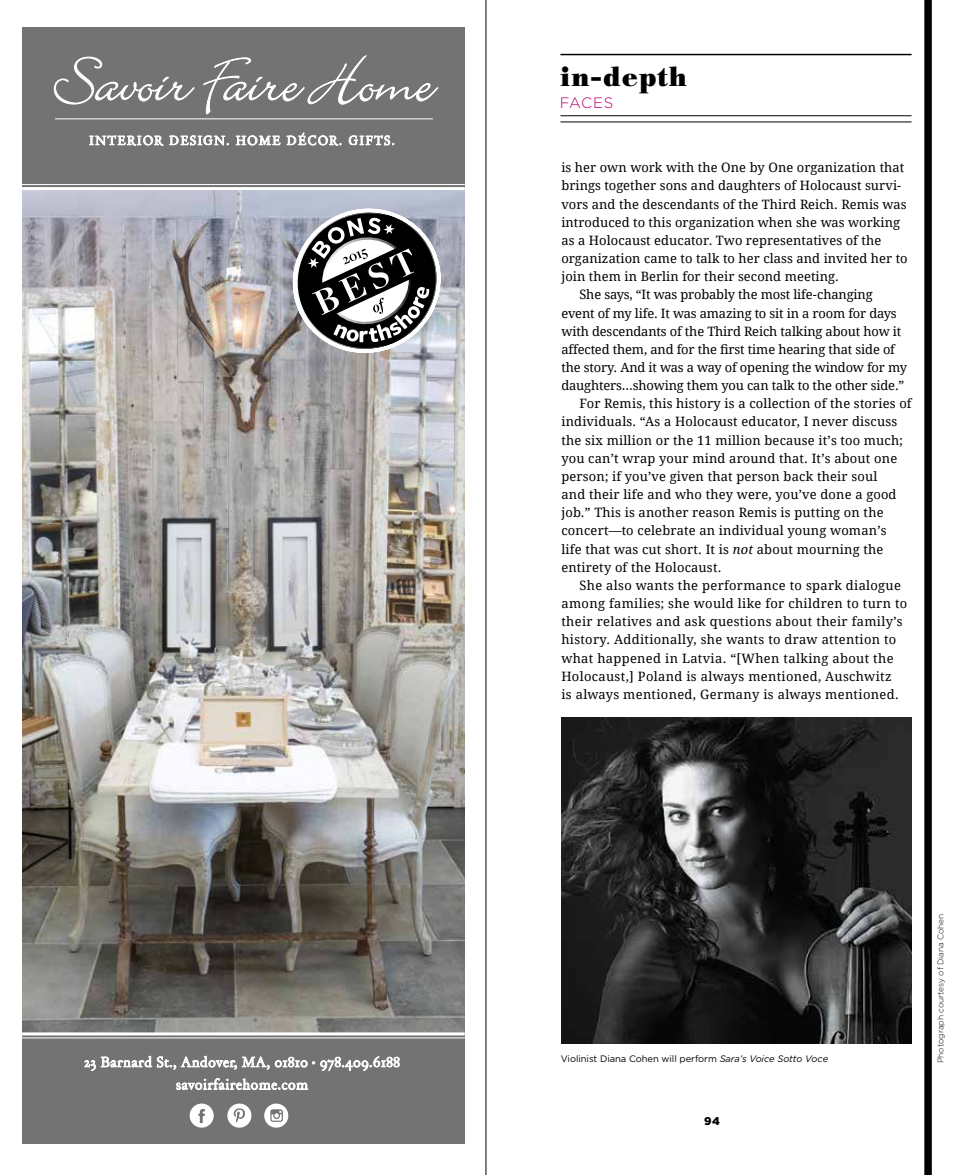
<style>
.page{position:relative;width:972px;height:1175px;background:#fff}
.page>*{position:absolute;margin:0;border:0;box-sizing:border-box;transform-origin:0 0}
.t1{font:70.05px "Bickley Script Plain";color:#fff}
.t2{font:700 27.15px "Bodoni BE";letter-spacing:.05em;color:#000}
.t3{font:300 15px "Gotham";letter-spacing:.03em;color:#ba006f}
.t4{font:12.9px "Droid Serif";letter-spacing:.005em;color:#000}
.t5{font:12.9px "Droid Serif";letter-spacing:.025em;color:#000}
.t6{font:12px "Day Roman";letter-spacing:.12em;color:#fff}
.t7{font:900 11.25px "Gotham";color:#000}
.t8{font:9.3px "Gotham";letter-spacing:-.005em;color:#000}
.t9{font:300 8.25px "Gotham";letter-spacing:-.005em;color:#000}
.s1{font-style:italic}
</style>
<div class="page">
<div style="left:22px;top:27px;width:443px;height:321px;background:#737373"></div>
<img style="left:22px;top:190px;width:443px;height:842px">
<div style="left:22px;top:1033px;width:443px;height:110px;background:#737373"></div>
<svg style="left:54px;top:57px;width:140px;height:47px"></svg>
<svg style="left:204px;top:56px;width:234px;height:58px"></svg>
<svg style="left:90px;top:135px;width:73px;height:10px"></svg>
<svg style="left:169px;top:136px;width:60px;height:9px"></svg>
<svg style="left:236px;top:135px;width:44px;height:11px"></svg>
<svg style="left:287px;top:133px;width:54px;height:12px"></svg>
<svg style="left:349px;top:135px;width:45px;height:10px"></svg>
<svg style="left:85px;top:1056px;width:315px;height:15px"></svg>
<svg style="left:176px;top:1078px;width:132px;height:11px"></svg>
<hr style="left:22px;top:1037px;width:443px;height:1px;background:#fff">
<hr style="left:22px;top:1032px;width:443px;height:3px;background:#fff">
<hr style="left:55px;top:118px;width:378px;height:1px;background:#fff">
<hr style="left:22px;top:184px;width:443px;height:1px;background:#fff">
<hr style="left:22px;top:187px;width:443px;height:3px;background:#fff">
<svg style="left:227px;top:1103px;width:24px;height:24px"></svg>
<svg style="left:190px;top:1103px;width:24px;height:24px"></svg>
<svg style="left:266px;top:1106px;width:22px;height:20px"></svg>
<div style="left:264px;top:1103px;width:24px;height:24px;border:3px solid #fff;border-radius:50%"></div>
<svg style="left:285px;top:203px;width:164px;height:155px"></svg>
<hr style="left:486px;top:0;width:1px;height:1174px;background:#000">
<hr style="left:560px;top:115px;width:352px;height:1px;background:#000">
<hr style="left:560px;top:122px;width:352px;height:1px;background:#000">
<hr style="left:560px;top:54px;width:352px;height:1px;background:#000">
<img style="left:561px;top:717px;width:351px;height:326px">
<div style="left:924px;top:0;width:8px;height:1174px;background:#000"></div>
<h1 class="t1" style="left:51px;top:34px;width:384px">Savoir Faire Home</h1>
<p class="t6" style="left:89px;top:133px;width:307px">INTERIOR DESIGN. HOME DÉCOR. GIFTS.</p>
<h2 class="t2" style="left:560px;top:60px;width:128px">in-depth</h2>
<p class="t3" style="left:560px;top:94px;width:55px">FACES</p>
<p class="t4" style="left:561px;top:160px;width:344px">is her own work with the One by One organization that</p>
<p class="t4" style="left:561px;top:178px;width:341px">brings together sons and daughters of Holocaust survi-</p>
<p class="t4" style="left:561px;top:196px;width:347px">vors and the descendants of the Third Reich. Remis was</p>
<p class="t4" style="left:561px;top:214px;width:340px">introduced to this organization when she was working</p>
<p class="t4" style="left:561px;top:232px;width:321px">as a Holocaust educator. Two representatives of the</p>
<p class="t4" style="left:561px;top:250px;width:348px">organization came to talk to her class and invited her to</p>
<p class="t4" style="left:561px;top:268px;width:279px">join them in Berlin for their second meeting.</p>
<p class="t4" style="left:579px;top:287px;width:295px">She says, “It was probably the most life-changing</p>
<p class="t4" style="left:561px;top:305px;width:337px">event of my life. It was amazing to sit in a room for days</p>
<p class="t4" style="left:561px;top:323px;width:342px">with descendants of the Third Reich talking about how it</p>
<p class="t4" style="left:561px;top:341px;width:335px">affected them, and for the first time hearing that side of</p>
<p class="t4" style="left:561px;top:359px;width:347px">the story. And it was a way of opening the window for my</p>
<p class="t4" style="left:561px;top:377px;width:345px">daughters…showing them you can talk to the other side.”</p>
<p class="t4" style="left:579px;top:396px;width:334px">For Remis, this history is a collection of the stories of</p>
<p class="t4" style="left:561px;top:414px;width:337px">individuals. “As a Holocaust educator, I never discuss</p>
<p class="t4" style="left:561px;top:432px;width:343px">the six million or the 11 million because it’s too much;</p>
<p class="t4" style="left:561px;top:450px;width:337px">you can’t wrap your mind around that. It’s about one</p>
<p class="t4" style="left:561px;top:468px;width:317px">person; if you’ve given that person back their soul</p>
<p class="t4" style="left:561px;top:486px;width:337px">and their life and who they were, you’ve done a good</p>
<p class="t4" style="left:561px;top:504px;width:324px">job.” This is another reason Remis is putting on the</p>
<p class="t4" style="left:561px;top:523px;width:327px">concert—to celebrate an individual young woman’s</p>
<p class="t4" style="left:561px;top:541px;width:324px">life that was cut short. It is <span class="s1">not</span> about mourning the</p>
<p class="t4" style="left:561px;top:559px;width:162px">entirety of the Holocaust.</p>
<p class="t5" style="left:579px;top:577px;width:323px">She also wants the performance to spark dialogue</p>
<p class="t5" style="left:561px;top:595px;width:347px">among families; she would like for children to turn to</p>
<p class="t5" style="left:561px;top:613px;width:343px">their relatives and ask questions about their family’s</p>
<p class="t5" style="left:561px;top:631px;width:336px">history. Additionally, she wants to draw attention to</p>
<p class="t5" style="left:561px;top:650px;width:334px">what happened in Latvia. “[When talking about the</p>
<p class="t5" style="left:561px;top:668px;width:332px">Holocaust,] Poland is always mentioned, Auschwitz</p>
<p class="t5" style="left:561px;top:686px;width:339px">is always mentioned, Germany is always mentioned.</p>
<p class="t8" style="left:561px;top:1053px;width:269px">Violinist Diana Cohen will perform <span class="s1">Sara’s Voice Sotto Voce</span></p>
<p class="t7" style="left:704px;top:1114px;width:17px">94</p>
<p class="t9" style="left:936px;top:1063px;width:151px;rotate:-90deg">Photograph courtesy of Diana Cohen</p>
</div>
